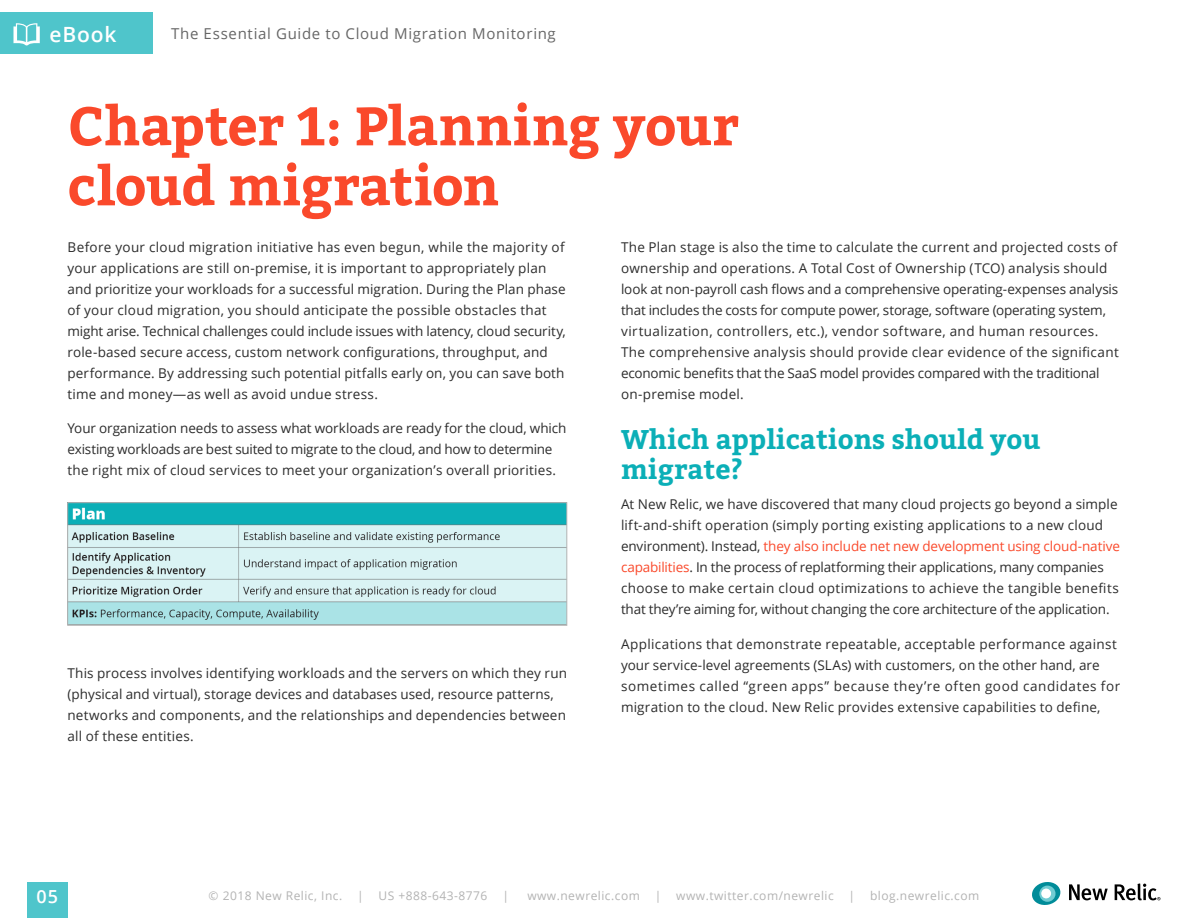
<style>
.page{position:relative;width:1188px;height:918px;background:#fff}
.page>*{position:absolute;margin:0;border:0;box-sizing:border-box;transform-origin:0 0}
.Header_1{font:700 54px/60px "Bitter";letter-spacing:-.01em;color:#fa492b}
.SubHead1{font:700 27px/30px "Bitter";color:#0bafb7}
.t1{font:600 21px "Open Sans";letter-spacing:.04em;color:#fff}
.t2{font:600 18px "Open Sans";color:#fff}
.t3{font:15px "Open Sans";letter-spacing:.045em;color:#666}
.Body_Copy{font:13.5px/21px "Open Sans";letter-spacing:.01em;color:#2c2c2c}
.t4{font:12px "Open Sans";letter-spacing:.04em;color:#b3b3b3}
.s1{color:#fa492b}
</style>
<div class="page">
<div style="left:0;top:13px;width:153px;height:41px;background:#4fc5cb"></div>
<svg style="left:14px;top:23px;width:26px;height:23px"></svg>
<svg style="left:1069px;top:884px;width:39px;height:16px"></svg>
<svg style="left:1115px;top:883px;width:46px;height:17px"></svg>
<svg style="left:1032px;top:882px;width:29px;height:22px"></svg>
<div style="left:27px;top:882px;width:41px;height:36px;background:#4fc5cb"></div>
<img style="left:70px;top:504px;width:495px;height:120px">
<div style="left:68px;top:502px;width:499px;height:124px;border:1px solid #b4b4b4"></div>
<h3 class="t1" style="left:50px;top:20px;width:68px">eBook</h3>
<p class="t3" style="left:171px;top:24px;width:386px">The Essential Guide to Cloud Migration Monitoring</p>
<p class="Header_1" style="left:68px;top:98px;width:673px">Chapter 1: Planning your cloud migration</p>
<p class="Body_Copy" style="left:68px;top:236px;width:500px">Before your cloud migration initiative has even begun, while the majority of your applications are still on-premise, it is important to appropriately plan and prioritize your workloads for a successful migration. During the Plan phase of your cloud migration, you should anticipate the possible obstacles that might arise. Technical challenges could include issues with latency, cloud security, role-based secure access, custom network configurations, throughput, and performance. By addressing such potential pitfalls early on, you can save both time and money—as well as avoid undue stress.</p>
<p class="Body_Copy" style="left:68px;top:418px;width:501px">Your organization needs to assess what workloads are ready for the cloud, which existing workloads are best suited to migrate to the cloud, and how to determine the right mix of cloud services to meet your organization’s overall priorities.</p>
<p class="Body_Copy" style="left:621px;top:236px;width:499px">The Plan stage is also the time to calculate the current and projected costs of ownership and operations. A Total Cost of Ownership (TCO) analysis should look at non-payroll cash flows and a comprehensive operating-expenses analysis that includes the costs for compute power, storage, software (operating system, virtualization, controllers, etc.), vendor software, and human resources.<br>The comprehensive analysis should provide clear evidence of the significant economic benefits that the SaaS model provides compared with the traditional on-premise model.</p>
<p class="SubHead1" style="left:621px;top:425px;width:421px">Which applications should you migrate?</p>
<p class="Body_Copy" style="left:621px;top:493px;width:501px">At New Relic, we have discovered that many cloud projects go beyond a simple lift-and-shift operation (simply porting existing applications to a new cloud environment). Instead, <span class="s1">they also include net new development using cloud-native capabilities</span>. In the process of replatforming their applications, many companies choose to make certain cloud optimizations to achieve the tangible benefits that they’re aiming for, without changing the core architecture of the application.</p>
<p class="Body_Copy" style="left:621px;top:633px;width:501px">Applications that demonstrate repeatable, acceptable performance against your service-level agreements (SLAs) with customers, on the other hand, are sometimes called “green apps” because they’re often good candidates for migration to the cloud. New Relic provides extensive capabilities to define,</p>
<p class="Body_Copy" style="left:68px;top:662px;width:501px">This process involves identifying workloads and the servers on which they run (physical and virtual), storage devices and databases used, resource patterns, networks and components, and the relationships and dependencies between all of these entities.</p>
<h3 class="t2" style="left:37px;top:884px;width:23px">05</h3>
<p class="t4" style="left:209px;top:888px;width:302px">© 2018 New Relic, Inc. | US +888-643-8776 |</p>
<p class="t4" style="left:527px;top:888px;width:454px">www.newrelic.com | www.twitter.com/newrelic | blog.newrelic.com</p>
</div>
